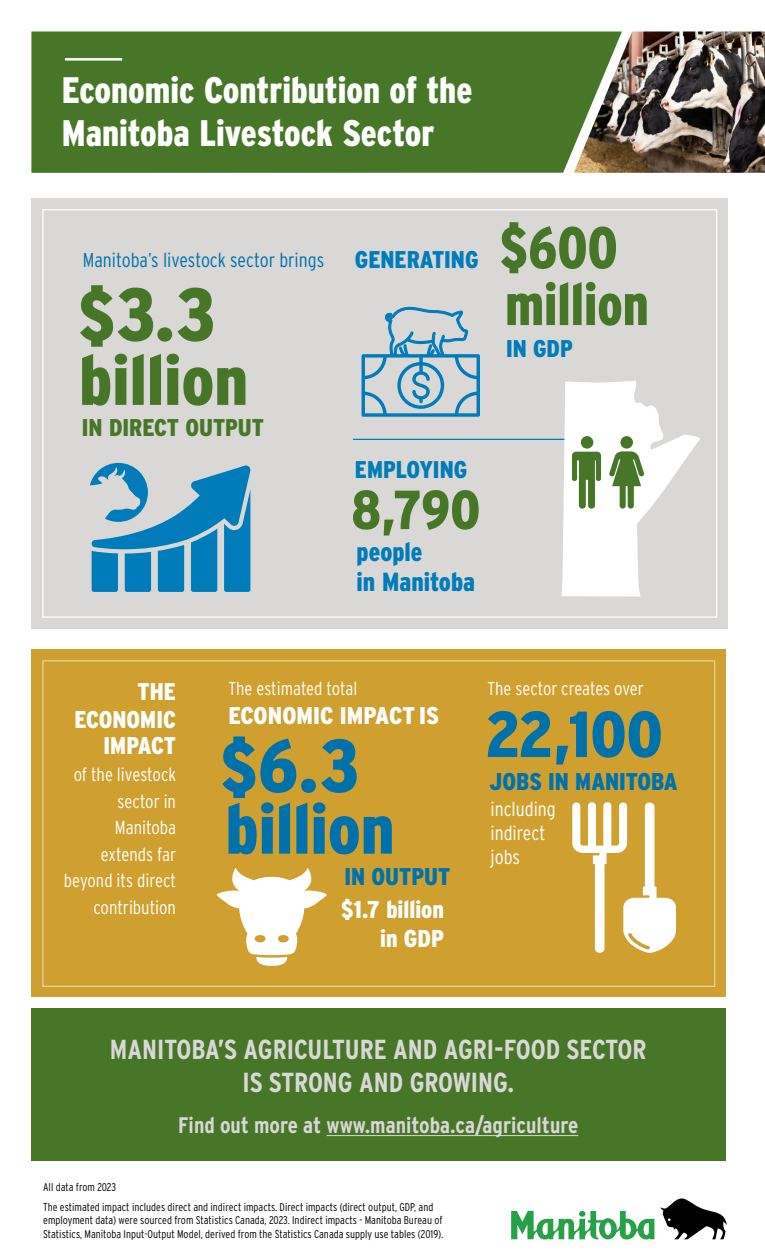
<style>
.page{position:relative;width:765px;height:1260px;background:#fff}
.page>*{position:absolute;margin:0;border:0;box-sizing:border-box;transform-origin:0 0}
.t1{font:900 condensed 75px "Interstate";color:#487629}
.t2{font:900 condensed 75px "Interstate";color:#0072ab}
.t3{font:900 condensed 70px "Interstate";color:#487629}
.t4{font:900 condensed 70px "Interstate";color:#0072ab}
.t5{font:900 condensed 64.75px "Interstate";color:#0072ab}
.t6{font:900 condensed 59px "Interstate";color:#487629;scale:.93 1}
.t7{font:900 condensed 54.88px "Interstate";color:#487629}
.t8{font:900 condensed 36.88px/42.8px "Interstate";color:#fff}
.t9{font:700 27.5px/32.5px "Interstate Condensed";color:#d9d8d6;text-align:center}
.t10{font:900 condensed 26.25px/30px "Interstate";color:#007cba}
.t11{font:900 condensed 24.38px/29.2px "Interstate";color:#fff;text-align:right}
.t12{font:900 condensed 24.25px/27.4px "Interstate";color:#fff;text-align:right}
.t13{font:900 condensed 24.25px "Interstate";color:#007cba}
.t14{font:900 condensed 24.25px "Interstate";color:#0072ab}
.t15{font:900 condensed 24.25px "Interstate";color:#487629}
.t16{font:700 22.5px "Interstate Condensed";color:#d9d8d6}
.t17{font:300 20px "Interstate Condensed";color:#0072ab}
.t18{font:300 20px/24px "Interstate Condensed";color:#fff}
.t19{font:300 18.75px/26.6px "Interstate Condensed";color:#fff;text-align:right}
.t20{font:300 18.62px "Interstate Condensed";letter-spacing:-.005em;color:#fff}
.t21{font:300 11.25px/13.5px "Interstate Condensed";color:#000}
.s1{font-size:71px}
</style>
<div class="page">
<div style="left:31px;top:32px;width:543px;height:141px;background:#487629"></div>
<hr style="left:65px;top:58px;width:57px;height:3px;background:#fff">
<img style="left:574px;top:32px;width:191px;height:141px">
<div style="left:32px;top:198px;width:696px;height:431px;background:#d9d8d6"></div>
<hr style="left:353px;top:439px;width:284px;height:1px;background:#007cba">
<svg style="left:90px;top:463px;width:161px;height:129px"></svg>
<svg style="left:362px;top:307px;width:118px;height:110px"></svg>
<div style="left:31px;top:1008px;width:695px;height:153px;background:#487629"></div>
<hr style="left:327px;top:1135px;width:251px;height:1px;background:#d9d8d6">
<div style="left:32px;top:650px;width:694px;height:347px;background:#cfa030"></div>
<svg style="left:561px;top:381px;width:139px;height:216px"></svg>
<div style="left:620px;top:436px;width:13px;height:13px;background:#487629;border-radius:50%"></div>
<svg style="left:216px;top:868px;width:111px;height:98px"></svg>
<div style="left:278px;top:935px;width:11px;height:7px;background:#cfa030;border-radius:50%"></div>
<div style="left:255px;top:935px;width:10px;height:7px;background:#cfa030;border-radius:50%"></div>
<svg style="left:572px;top:802px;width:104px;height:151px"></svg>
<svg style="left:660px;top:1198px;width:67px;height:41px"></svg>
<svg style="left:511px;top:1211px;width:143px;height:29px"></svg>
<p class="t8" style="left:62px;top:68px;width:412px">Economic Contribution of the<br>Manitoba Livestock Sector</p>
<p class="t17" style="left:83px;top:249px;width:243px">Manitoba’s livestock sector brings</p>
<p class="t1" style="left:78px;top:273px;width:139px"><span class="s1">$</span>3.3</p>
<p class="t3" style="left:79px;top:341px;width:170px">billion</p>
<p class="t15" style="left:82px;top:414px;width:184px">IN DIRECT OUTPUT</p>
<p class="t13" style="left:355px;top:246px;width:125px">GENERATING</p>
<p class="t6" style="left:500px;top:215px;width:128px">$600</p>
<p class="t6" style="left:505px;top:272px;width:156px">million</p>
<p class="t13" style="left:506px;top:335px;width:68px">IN GDP</p>
<p class="t13" style="left:355px;top:456px;width:114px">EMPLOYING</p>
<p class="t7" style="left:351px;top:479px;width:131px">8,790</p>
<p class="t10" style="left:357px;top:536px;width:120px">people<br>in Manitoba</p>
<p class="t12" style="left:75px;top:677px;width:103px">THE<br>ECONOMIC<br>IMPACT</p>
<p class="t19" style="left:64px;top:761px;width:114px">of the livestock sector in<br>Manitoba extends far beyond its direct contribution</p>
<p class="t20" style="left:229px;top:678px;width:130px">The estimated total</p>
<p class="t12" style="left:229px;top:702px;width:212px">ECONOMIC IMPACT IS</p>
<p class="t2" style="left:220px;top:724px;width:140px"><span class="s1">$</span>6.3</p>
<p class="t4" style="left:226px;top:790px;width:170px">billion</p>
<p class="t14" style="left:345px;top:863px;width:107px">IN OUTPUT</p>
<p class="t11" style="left:341px;top:894px;width:104px">$1.7 billion in GDP</p>
<p class="t20" style="left:488px;top:678px;width:158px">The sector creates over</p>
<p class="t5" style="left:485px;top:698px;width:179px">22,100</p>
<p class="t18" style="left:490px;top:797px;width:67px">including indirect jobs</p>
<p class="t14" style="left:490px;top:768px;width:190px">JOBS IN MANITOBA</p>
<p class="t9" style="left:110px;top:1033px;width:538px">MANITOBA’S AGRICULTURE AND AGRI-FOOD SECTOR<br>IS STRONG AND GROWING.</p>
<p class="t16" style="left:178px;top:1112px;width:402px">Find out more at www.manitoba.ca/agriculture</p>
<p class="t21" style="left:43px;top:1180px;width:74px">All data from 2023</p>
<p class="t21" style="left:43px;top:1200px;width:402px">The estimated impact includes direct and indirect impacts. Direct impacts (direct output, GDP, and employment data) were sourced from Statistics Canada, 2023. Indirect impacts - Manitoba Bureau of<br>Statistics, Manitoba Input-Output Model, derived from the Statistics Canada supply use tables (2019).</p>
</div>
